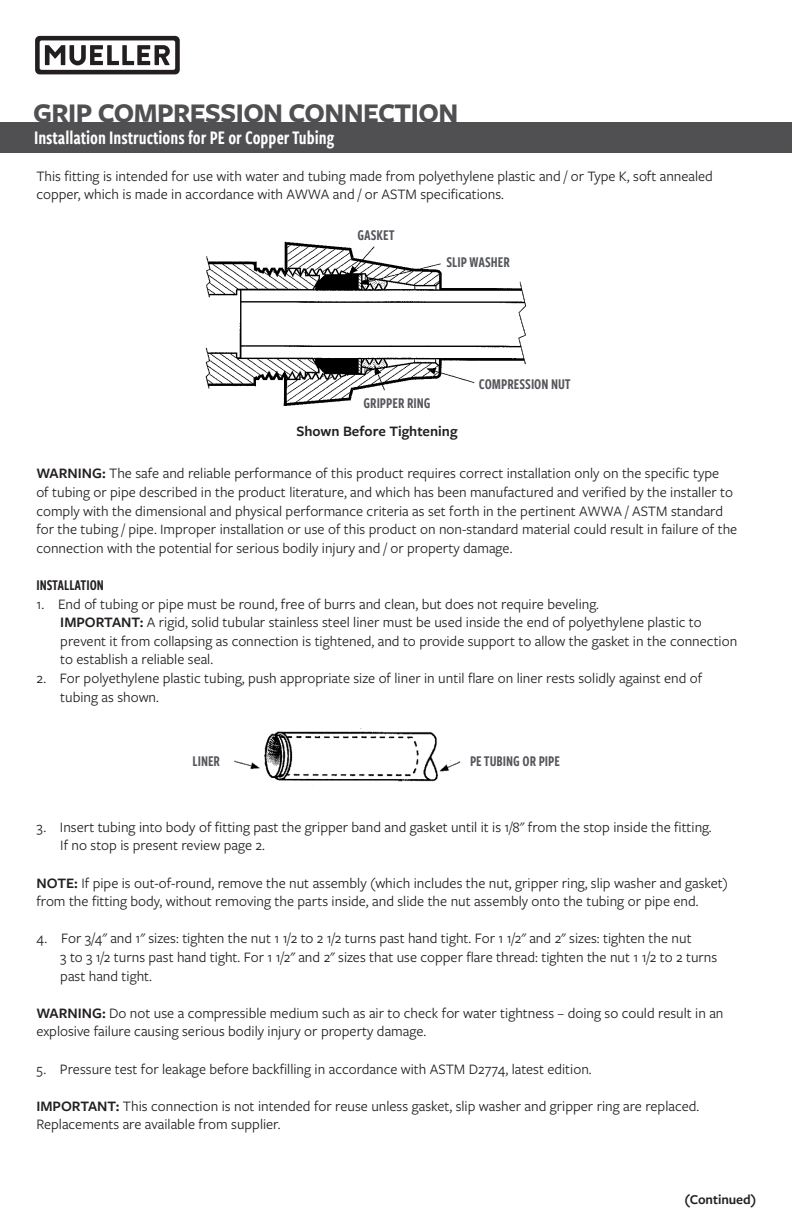
<style>
.page{position:relative;width:792px;height:1224px;background:#fff}
.page>*{position:absolute;margin:0;border:0;box-sizing:border-box;transform-origin:0 0}
.Product_Category{font:700 28px "Freight Sans Pro";letter-spacing:-.02em;color:#505052}
.t1{font:20px "Freight Sans Cmp Pro Semi";color:#fff}
.t2{font:15.6px "Freight Sans Cmp Pro Semi";color:#54555a}
.t3{font:15.6px "Freight Sans Cmp Pro Semi";color:#231f20}
.t4{font:15px/18.6px "Freight Sans Pro";color:#231f20}
.t5{font:600 15px "Freight Sans Pro";color:#231f20}
.t6{font:600 14px "Freight Sans Pro";letter-spacing:-.005em;color:#231f20}
.s1{font-weight:600}
</style>
<div class="page">
<div style="left:0;top:122px;width:792px;height:31px;background:#505052"></div>
<img style="left:205px;top:241px;width:322px;height:165px">
<img style="left:234px;top:728px;width:227px;height:59px">
<svg style="left:35px;top:36px;width:145px;height:38px"></svg>
<p class="Product_Category" style="left:33px;top:94px;width:427px">GRIP COMPRESSION CONNECTION</p>
<p class="t1" style="left:34px;top:123px;width:302px">Installation Instructions for PE or Copper Tubing</p>
<p class="t4" style="left:36px;top:166px;width:678px">This fitting is intended for use with water and tubing made from polyethylene plastic and / or Type K, soft annealed copper, which is made in accordance with AWWA and / or ASTM specifications.</p>
<p class="t2" style="left:357px;top:225px;width:39px">GASKET</p>
<p class="t2" style="left:446px;top:251px;width:65px">SLIP WASHER</p>
<p class="t2" style="left:479px;top:374px;width:93px">COMPRESSION NUT</p>
<p class="t2" style="left:363px;top:392px;width:69px">GRIPPER RING</p>
<p class="t5" style="left:296px;top:421px;width:163px">Shown Before Tightening</p>
<p class="t4" style="left:36px;top:464px;width:702px"><span class="s1">WARNING:</span> The safe and reliable performance of this product requires correct installation only on the specific type<br>of tubing or pipe described in the product literature, and which has been manufactured and verified by the installer to comply with the dimensional and physical performance criteria as set forth in the pertinent AWWA / ASTM standard for the tubing / pipe. Improper installation or use of this product on non-standard material could result in failure of the connection with the potential for serious bodily injury and / or property damage.</p>
<p class="t3" style="left:36px;top:574px;width:69px">INSTALLATION</p>
<p class="t4" style="left:36px;top:594px;width:564px">1. End of tubing or pipe must be round, free of burrs and clean, but does not require beveling.</p>
<p class="t4" style="left:60px;top:612px;width:678px"><span class="s1">IMPORTANT:</span> A rigid, solid tubular stainless steel liner must be used inside the end of polyethylene plastic to prevent it from collapsing as connection is tightened, and to provide support to allow the gasket in the connection to establish a reliable seal.</p>
<p class="t4" style="left:60px;top:668px;width:644px;text-indent:-24px">2. For polyethylene plastic tubing, push appropriate size of liner in until flare on liner rests solidly against end of tubing as shown.</p>
<p class="t2" style="left:192px;top:750px;width:29px">LINER</p>
<p class="t2" style="left:470px;top:750px;width:92px">PE TUBING OR PIPE</p>
<p class="t4" style="left:60px;top:817px;width:653px;text-indent:-24px">3. Insert tubing into body of fitting past the gripper band and gasket until it is 1/8" from the stop inside the fitting.<br>If no stop is present review page 2.</p>
<p class="t4" style="left:36px;top:873px;width:693px"><span class="s1">NOTE:</span> If pipe is out-of-round, remove the nut assembly (which includes the nut, gripper ring, slip washer and gasket) from the fitting body, without removing the parts inside, and slide the nut assembly onto the tubing or pipe end.</p>
<p class="t4" style="left:60px;top:929px;width:659px;text-indent:-24px">4. For 3/4" and 1" sizes: tighten the nut 1 1/2 to 2 1/2 turns past hand tight. For 1 1/2" and 2" sizes: tighten the nut<br>3 to 3 1/2 turns past hand tight. For 1 1/2" and 2" sizes that use copper flare thread: tighten the nut 1 1/2 to 2 turns past hand tight.</p>
<p class="t4" style="left:36px;top:1003px;width:689px"><span class="s1">WARNING:</span> Do not use a compressible medium such as air to check for water tightness – doing so could result in an explosive failure causing serious bodily injury or property damage.</p>
<p class="t4" style="left:36px;top:1059px;width:557px">5. Pressure test for leakage before backfilling in accordance with ASTM D2774, latest edition.</p>
<p class="t4" style="left:36px;top:1096px;width:664px"><span class="s1">IMPORTANT:</span> This connection is not intended for reuse unless gasket, slip washer and gripper ring are replaced.<br>Replacements are available from supplier.</p>
<p class="t6" style="left:684px;top:1190px;width:73px">(Continued)</p>
</div>
